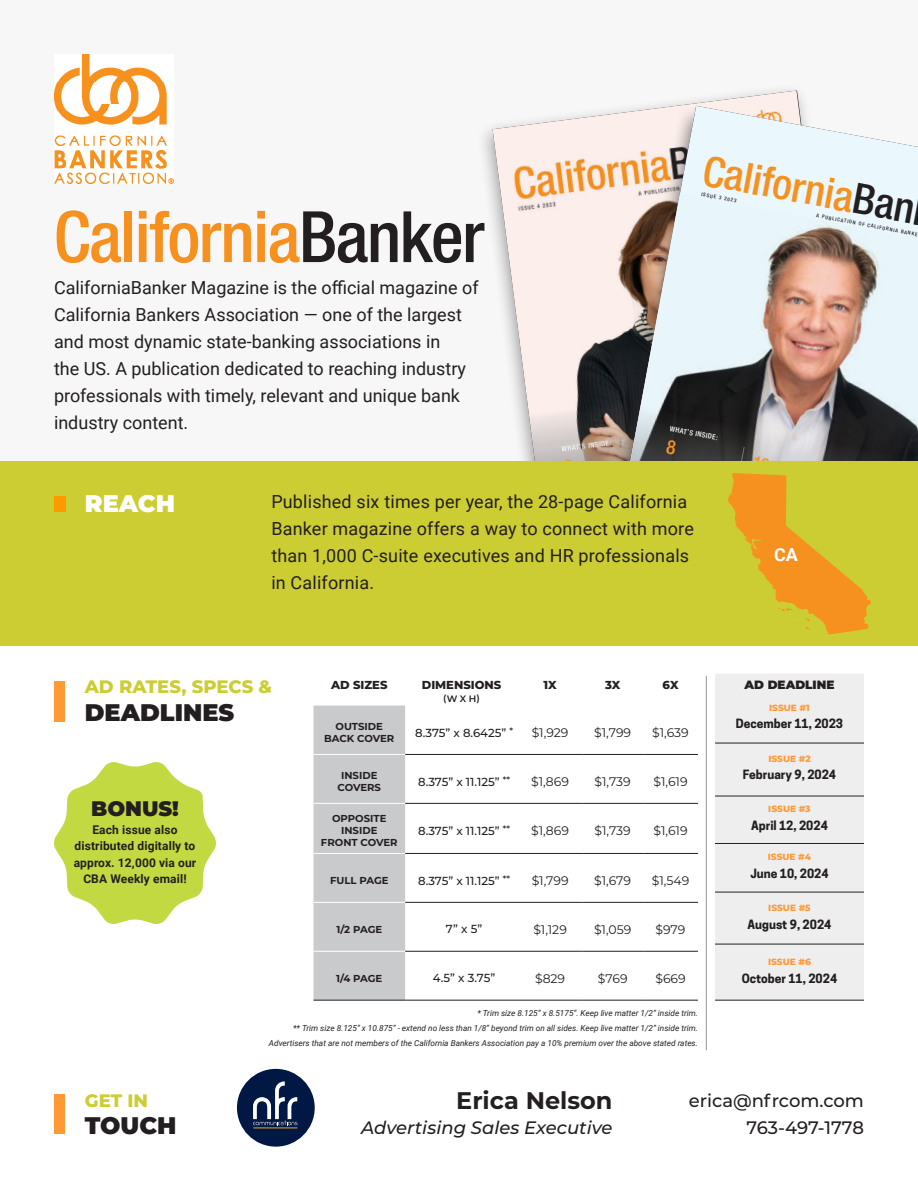
<style>
.page{position:relative;width:918px;height:1188px;background:#fff}
.page>*{position:absolute;margin:0;border:0;box-sizing:border-box;transform-origin:0 0}
.t1{font:500 condensed 70.95px "Helvetica Neue LT Std";letter-spacing:-.02em;color:#f69120}
.t2{font:500 condensed 42.3px "Helvetica Neue LT Std";color:#f6911f}
.t3{font:900 24px "Montserrat";color:#231f20}
.t4{font:700 24px "Montserrat";color:#231f20}
.t5{font:900 24px "Montserrat";color:#fff}
.t6{font:900 21px "Montserrat";color:#231f20}
.t7{font:18px/27px "Roboto";color:#231f20}
.t8{font:500 18px "Montserrat";color:#231f20}
.t9{font:italic 500 18px "Montserrat";color:#231f20}
.t10{font:800 18px "Montserrat";color:#cc3}
.t11{font:700 18px "Roboto";color:#fff}
.t12{font:12.45px "Montserrat";color:#231f20}
.t13{font:700 12px "Cooper Hewitt";color:#231f20}
.t14{font:700 12px/16.5px "Roboto";letter-spacing:.01em;color:#231f20;text-align:center}
.t15{font:900 12px "Montserrat";color:#231f20}
.t16{font:500 11.7px "Montserrat";color:#231f20}
.t17{font:800 11.55px "Montserrat";color:#231f20}
.t18{font:700 10.05px/12.1px "Montserrat";color:#231f20;text-align:center}
.t19{font:600 9.3px "Montserrat";color:#231f20}
.t20{font:800 9px "Montserrat";color:#f93}
.t21{font:italic 8.25px "Roboto";color:#231f20}
.t22{font:500 condensed 7.05px "Helvetica Neue LT Std";color:#fff}
.t23{font:500 condensed 5.1px "Helvetica Neue LT Std";color:#231f20}
.s1{color:#231f20}
</style>
<div class="page">
<div style="left:0;top:0;width:918px;height:480px;background:#f7f7f8"></div>
<div style="left:237px;top:1069px;width:78px;height:78px;background:#001843;border-radius:50%"></div>
<svg style="left:253px;top:1082px;width:44px;height:43px"></svg>
<hr style="left:253px;top:1127px;width:44px;height:1px;background:#fbb03f">
<img style="left:493px;top:91px;width:311px;height:370px">
<div style="left:605px;top:105px;width:313px;height:477px;background:#231f20;opacity:.53"></div>
<svg style="left:623px;top:106px;width:295px;height:88px;fill:#eaf7fc"></svg>
<img style="left:623px;top:194px;width:295px;height:212px">
<svg style="left:623px;top:406px;width:295px;height:55px;background:#565557"></svg>
<div style="left:54px;top:1094px;width:10px;height:40px;background:#f93"></div>
<div style="left:0;top:461px;width:918px;height:184px;background:#cc3"></div>
<div style="left:54px;top:496px;width:12px;height:16px;background:#f90"></div>
<div style="left:54px;top:681px;width:10px;height:40px;background:#f93"></div>
<div style="left:313px;top:706px;width:92px;height:294px;background:#c9cacc"></div>
<hr style="left:518px;top:754px;width:64px;height:1px;background:#231f20">
<hr style="left:518px;top:803px;width:64px;height:1px;background:#231f20">
<hr style="left:518px;top:853px;width:64px;height:1px;background:#231f20">
<hr style="left:405px;top:754px;width:113px;height:1px;background:#231f20">
<hr style="left:582px;top:754px;width:61px;height:1px;background:#231f20">
<hr style="left:582px;top:803px;width:61px;height:1px;background:#231f20">
<hr style="left:582px;top:853px;width:61px;height:1px;background:#231f20">
<hr style="left:643px;top:754px;width:55px;height:1px;background:#231f20">
<hr style="left:643px;top:803px;width:55px;height:1px;background:#231f20">
<hr style="left:643px;top:853px;width:55px;height:1px;background:#231f20">
<hr style="left:405px;top:803px;width:113px;height:1px;background:#231f20">
<hr style="left:518px;top:902px;width:64px;height:1px;background:#231f20">
<hr style="left:518px;top:951px;width:64px;height:1px;background:#231f20">
<hr style="left:582px;top:902px;width:61px;height:1px;background:#231f20">
<hr style="left:582px;top:951px;width:61px;height:1px;background:#231f20">
<hr style="left:643px;top:902px;width:55px;height:1px;background:#231f20">
<hr style="left:643px;top:951px;width:55px;height:1px;background:#231f20">
<hr style="left:405px;top:853px;width:113px;height:1px;background:#231f20">
<hr style="left:405px;top:902px;width:113px;height:1px;background:#231f20">
<hr style="left:405px;top:951px;width:113px;height:1px;background:#231f20">
<hr style="left:518px;top:1000px;width:64px;height:1px;background:#231f20">
<hr style="left:582px;top:1000px;width:61px;height:1px;background:#231f20">
<hr style="left:643px;top:1000px;width:55px;height:1px;background:#231f20">
<hr style="left:405px;top:1000px;width:113px;height:1px;background:#231f20">
<hr style="left:313px;top:754px;width:92px;height:1px;background:#fff">
<hr style="left:313px;top:803px;width:92px;height:1px;background:#fff">
<hr style="left:313px;top:853px;width:92px;height:1px;background:#fff">
<hr style="left:313px;top:902px;width:92px;height:1px;background:#fff">
<hr style="left:313px;top:951px;width:92px;height:1px;background:#fff">
<hr style="left:313px;top:1000px;width:92px;height:1px;background:#231f20">
<img style="left:54px;top:54px;width:120px;height:130px">
<div style="left:715px;top:674px;width:149px;height:326px;background:#eeeeef"></div>
<hr style="left:715px;top:743px;width:149px;height:1px;background:#231f20">
<hr style="left:715px;top:796px;width:149px;height:1px;background:#231f20">
<hr style="left:715px;top:843px;width:149px;height:1px;background:#231f20">
<hr style="left:715px;top:892px;width:149px;height:1px;background:#231f20">
<hr style="left:715px;top:944px;width:149px;height:1px;background:#231f20">
<hr style="left:715px;top:1000px;width:149px;height:1px;background:#231f20">
<hr style="left:706px;top:676px;width:1px;height:374px;background:#939598">
<svg style="left:54px;top:762px;width:162px;height:162px"></svg>
<svg style="left:666px;top:440px;width:11px;height:15px"></svg>
<svg style="left:728px;top:446px;width:143px;height:188px"></svg>
<p class="t1" style="left:54px;top:195px;width:432px">California<span class="s1">Banker</span></p>
<p class="t7" style="left:54px;top:274px;width:426px">CaliforniaBanker Magazine is the official magazine of California Bankers Association — one of the largest and most dynamic state-banking associations in<br>the US. A publication dedicated to reaching industry professionals with timely, relevant and unique bank industry content.</p>
<p class="t2" style="left:708px;top:145px;width:216px;rotate:10deg">California<span class="s1">Ban</span></p>
<p class="t23" style="left:702px;top:191px;width:37px;rotate:11deg">ISSUE 3 2023</p>
<p class="t23" style="left:817px;top:212px;width:104px;rotate:11deg">A PUBLICATION OF CALIFORNIA BANKE</p>
<p class="t22" style="left:671px;top:424px;width:50px;rotate:11deg">WHAT’S INSIDE:</p>
<p class="t5" style="left:85px;top:486px;width:92px">REACH</p>
<p class="t7" style="left:271px;top:488px;width:424px">Published six times per year, the 28-page California Banker magazine offers a way to connect with more than 1,000 C-suite executives and HR professionals in California.</p>
<p class="t10" style="left:85px;top:674px;width:189px">AD RATES, SPECS &amp;</p>
<p class="t3" style="left:85px;top:695px;width:151px">DEADLINES</p>
<p class="t6" style="left:91px;top:793px;width:89px">BONUS!</p>
<p class="t14" style="left:74px;top:821px;width:124px">Each issue also distributed digitally to approx. 12,000 via our<br>CBA Weekly email!</p>
<p class="t17" style="left:331px;top:676px;width:58px">AD SIZES</p>
<p class="t17" style="left:422px;top:676px;width:81px">DIMENSIONS</p>
<p class="t17" style="left:544px;top:676px;width:15px">1X</p>
<p class="t17" style="left:605px;top:676px;width:17px">3X</p>
<p class="t17" style="left:663px;top:676px;width:18px">6X</p>
<p class="t19" style="left:443px;top:692px;width:38px">(W X H)</p>
<p class="t18" style="left:324px;top:720px;width:72px">OUTSIDE<br>BACK COVER</p>
<p class="t16" style="left:415px;top:724px;width:99px">8.375” x 8.6425” <sup>*</sup></p>
<p class="t12" style="left:532px;top:724px;width:38px">$1,929</p>
<p class="t12" style="left:594px;top:724px;width:38px">$1,799</p>
<p class="t12" style="left:652px;top:724px;width:38px">$1,639</p>
<p class="t18" style="left:338px;top:769px;width:45px">INSIDE<br>COVERS</p>
<p class="t16" style="left:418px;top:773px;width:94px">8.375” x 11.125” <sup>**</sup></p>
<p class="t12" style="left:531px;top:773px;width:39px">$1,869</p>
<p class="t12" style="left:595px;top:773px;width:38px">$1,739</p>
<p class="t12" style="left:654px;top:773px;width:36px">$1,619</p>
<p class="t18" style="left:321px;top:812px;width:78px">OPPOSITE<br>INSIDE<br>FRONT COVER</p>
<p class="t16" style="left:418px;top:823px;width:94px">8.375” x 11.125” <sup>**</sup></p>
<p class="t12" style="left:531px;top:822px;width:39px">$1,869</p>
<p class="t12" style="left:595px;top:822px;width:38px">$1,739</p>
<p class="t12" style="left:654px;top:822px;width:36px">$1,619</p>
<p class="t18" style="left:330px;top:874px;width:60px">FULL PAGE</p>
<p class="t16" style="left:418px;top:872px;width:94px">8.375” x 11.125” <sup>**</sup></p>
<p class="t12" style="left:532px;top:872px;width:38px">$1,799</p>
<p class="t12" style="left:594px;top:872px;width:38px">$1,679</p>
<p class="t12" style="left:652px;top:872px;width:39px">$1,549</p>
<p class="t18" style="left:336px;top:923px;width:47px">1/2 PAGE</p>
<p class="t16" style="left:446px;top:921px;width:38px">7” x 5”</p>
<p class="t12" style="left:533px;top:921px;width:35px">$1,129</p>
<p class="t12" style="left:594px;top:921px;width:39px">$1,059</p>
<p class="t12" style="left:656px;top:921px;width:31px">$979</p>
<p class="t18" style="left:336px;top:971px;width:48px">1/4 PAGE</p>
<p class="t16" style="left:433px;top:970px;width:64px">4.5” x 3.75”</p>
<p class="t12" style="left:535px;top:970px;width:32px">$829</p>
<p class="t12" style="left:598px;top:970px;width:31px">$769</p>
<p class="t12" style="left:655px;top:970px;width:32px">$669</p>
<p class="t21" style="left:477px;top:1007px;width:222px">* Trim size 8.125” x 8.5175”. Keep live matter 1/2” inside trim.</p>
<p class="t21" style="left:293px;top:1022px;width:406px">** Trim size 8.125” x 10.875” - extend no less than 1/8” beyond trim on all sides. Keep live matter 1/2” inside trim.</p>
<p class="t21" style="left:269px;top:1037px;width:431px">Advertisers that are not members of the California Bankers Association pay a 10% premium over the above stated rates.</p>
<p class="t11" style="left:774px;top:542px;width:25px">CA</p>
<p class="t15" style="left:744px;top:676px;width:92px">AD DEADLINE</p>
<p class="t20" style="left:769px;top:701px;width:42px">ISSUE #1</p>
<p class="t13" style="left:736px;top:716px;width:109px">December 11, 2023</p>
<p class="t20" style="left:768px;top:752px;width:44px">ISSUE #2</p>
<p class="t13" style="left:743px;top:768px;width:95px">February 9, 2024</p>
<p class="t20" style="left:768px;top:802px;width:44px">ISSUE #3</p>
<p class="t13" style="left:751px;top:818px;width:78px">April 12, 2024</p>
<p class="t20" style="left:768px;top:850px;width:45px">ISSUE #4</p>
<p class="t13" style="left:750px;top:866px;width:80px">June 10, 2024</p>
<p class="t20" style="left:768px;top:901px;width:44px">ISSUE #5</p>
<p class="t13" style="left:748px;top:917px;width:85px">August 9, 2024</p>
<p class="t20" style="left:768px;top:955px;width:44px">ISSUE #6</p>
<p class="t13" style="left:742px;top:971px;width:97px">October 11, 2024</p>
<p class="t10" style="left:85px;top:1087px;width:65px">GET IN</p>
<p class="t3" style="left:85px;top:1107px;width:93px">TOUCH</p>
<p class="t4" style="left:456px;top:1083px;width:158px">Erica Nelson</p>
<p class="t9" style="left:361px;top:1115px;width:253px">Advertising Sales Executive</p>
<p class="t8" style="left:689px;top:1088px;width:177px">erica@nfrcom.com</p>
<p class="t8" style="left:746px;top:1115px;width:119px">763-497-1778</p>
</div>
